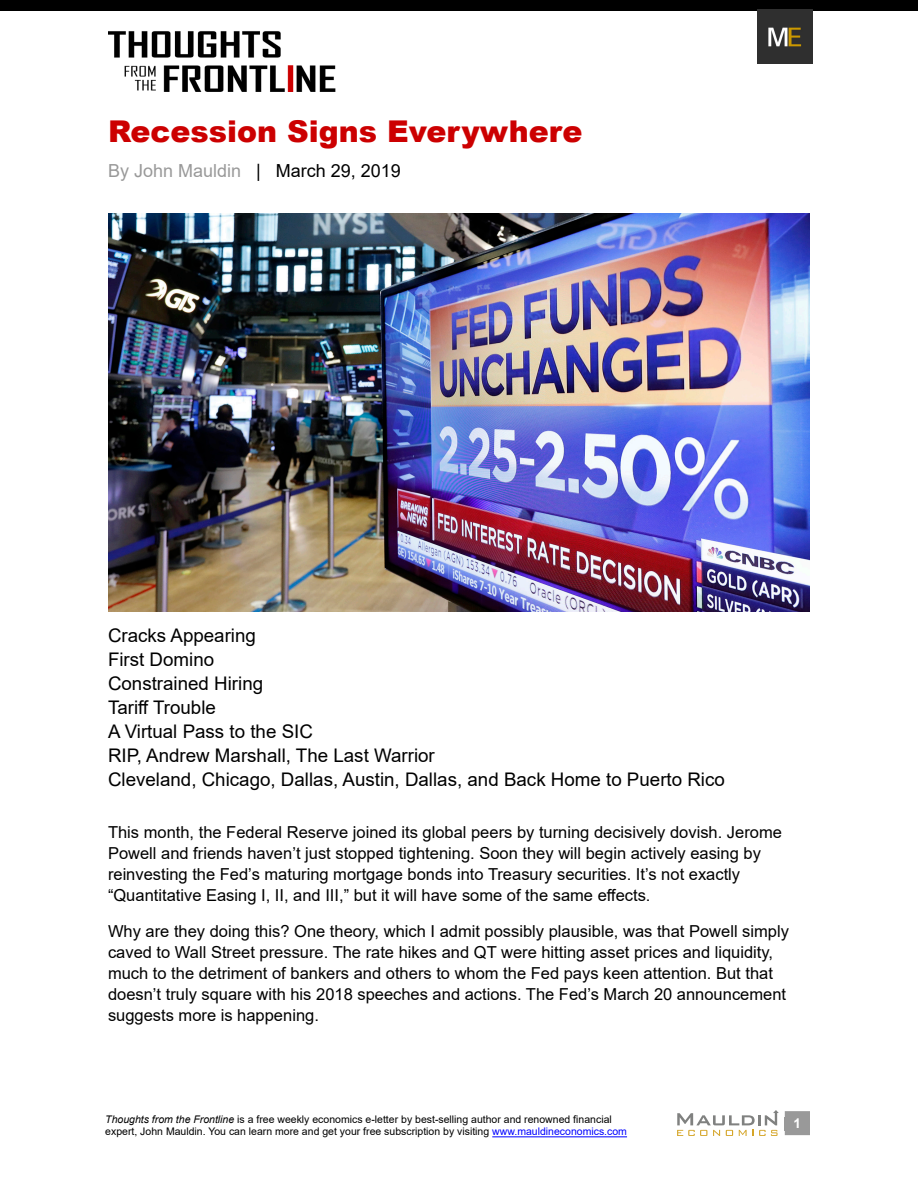
<style>
.page{position:relative;width:918px;height:1188px;background:#fff}
.page>*{position:absolute;margin:0;border:0;box-sizing:border-box;transform-origin:0 0}
.FirstHeading{font:900 30px "Arial";color:#cc0001}
.TOC-Subhead{font:18.75px "Arial";color:#000}
.Date-Issue{font:18px "Arial";color:#999}
.Body-Text{font:16.5px/21px "Arial";color:#000}
.Pagination{font:700 13.5px "Arial";color:#fff}
.t1{font:10.5px/12.6px "Arial";color:#000}
.s1{color:#000}
.s2{font-style:italic}
.s3{color:#00f}
</style>
<div class="page">
<div style="left:785px;top:1111px;width:25px;height:24px;background:#999"></div>
<hr style="left:492px;top:1136px;width:135px;height:1px;background:#00f">
<img style="left:108px;top:31px;width:228px;height:61px">
<div style="left:0;top:0;width:918px;height:11px;background:#000"></div>
<img style="left:758px;top:9px;width:55px;height:55px">
<svg style="left:677px;top:1110px;width:102px;height:26px"></svg>
<img style="left:108px;top:213px;width:702px;height:399px">
<p class="FirstHeading" style="left:108px;top:110px;width:476px">Recession Signs Everywhere</p>
<p class="Date-Issue" style="left:108px;top:158px;width:294px">By John Mauldin <span class="s1">| March 29, 2019</span></p>
<p class="TOC-Subhead" style="left:108px;top:622px;width:149px">Cracks Appearing</p>
<p class="TOC-Subhead" style="left:108px;top:646px;width:108px">First Domino</p>
<p class="TOC-Subhead" style="left:108px;top:670px;width:157px">Constrained Hiring</p>
<p class="TOC-Subhead" style="left:108px;top:694px;width:109px">Tariff Trouble</p>
<p class="TOC-Subhead" style="left:108px;top:718px;width:206px">A Virtual Pass to the SIC</p>
<p class="TOC-Subhead" style="left:108px;top:742px;width:328px">RIP, Andrew Marshall, The Last Warrior</p>
<p class="TOC-Subhead" style="left:108px;top:766px;width:618px">Cleveland, Chicago, Dallas, Austin, Dallas, and Back Home to Puerto Rico</p>
<p class="Body-Text" style="left:108px;top:822px;width:676px">This month, the Federal Reserve joined its global peers by turning decisively dovish. Jerome Powell and friends haven’t just stopped tightening. Soon they will begin actively easing by reinvesting the Fed’s maturing mortgage bonds into Treasury securities. It’s not exactly “Quantitative Easing I, II, and III,” but it will have some of the same effects.</p>
<p class="Body-Text" style="left:108px;top:921px;width:683px">Why are they doing this? One theory, which I admit possibly plausible, was that Powell simply caved to Wall Street pressure. The rate hikes and QT were hitting asset prices and liquidity, much to the detriment of bankers and others to whom the Fed pays keen attention. But that doesn’t truly square with his 2018 speeches and actions. The Fed’s March 20 announcement suggests more is happening.</p>
<p class="t1" style="left:105px;top:1113px;width:523px"><span class="s2">Thoughts from the Frontline</span> is a free weekly economics e-letter by best-selling author and renowned financial expert, John Mauldin. You can learn more and get your free subscription by visiting <span class="s3">www.mauldineconomics.com</span></p>
<p class="Pagination" style="left:794px;top:1113px;width:9px">1</p>
</div>
